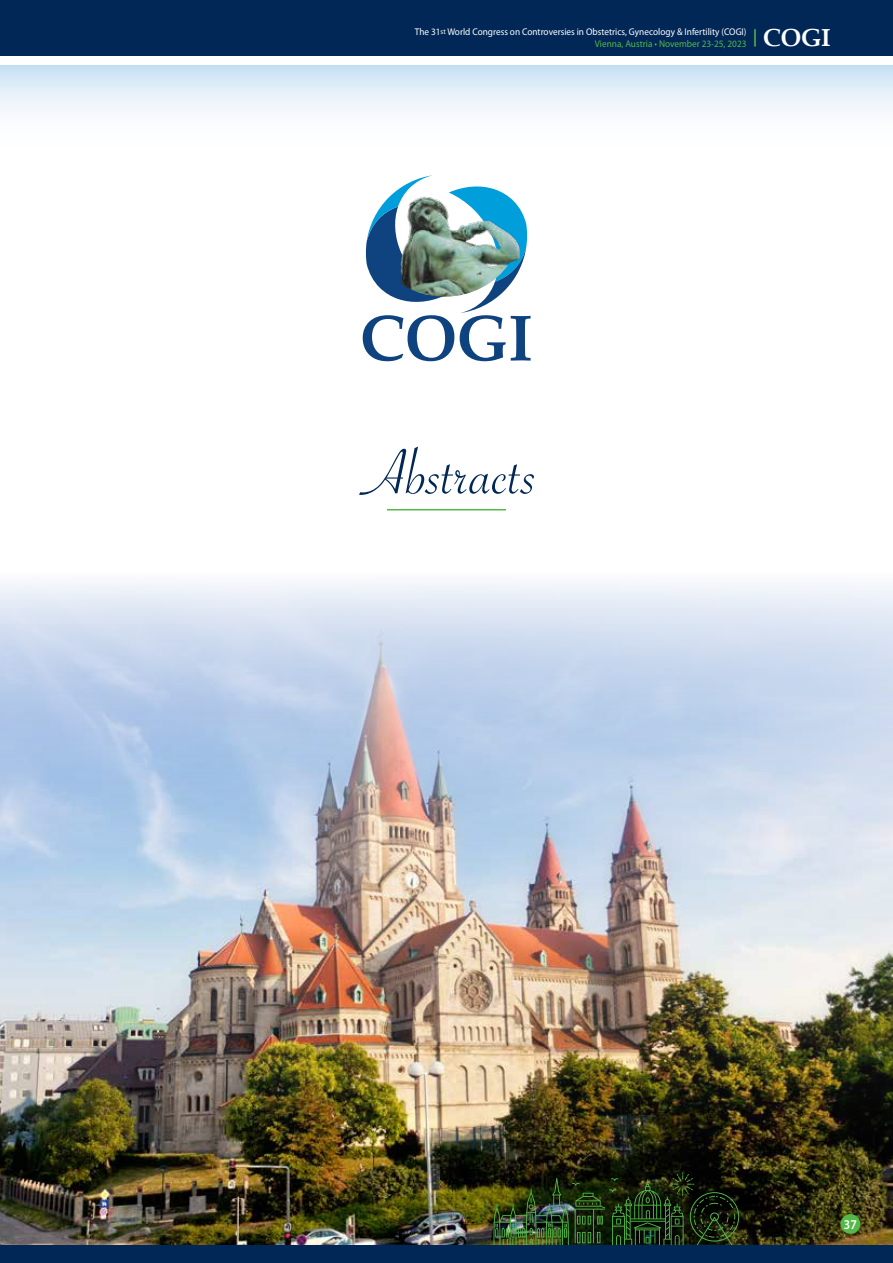
<style>
.page{position:relative;width:893px;height:1263px;background:#fff}
.page>*{position:absolute;margin:0;border:0;box-sizing:border-box;transform-origin:0 0}
.t1{font:700 65.4px "Book Antiqua";color:#0f4380;scale:.95 1}
.t2{font:700 24.6px "Book Antiqua";color:#fff}
.t3{font:600 13.5px "Myriad Pro";color:#fff;scale:.9 1}
.t4{font:9.75px/11.7px "Myriad Pro";color:#fff;text-align:right;scale:.95 1}
.s1{color:#54b948}
</style>
<div class="page">
<svg style="left:0;top:65px;width:893px;height:47px"></svg>
<div style="left:0;top:0;width:893px;height:59px;background:#002756"></div>
<div style="left:0;top:56px;width:893px;height:9px;background:#fff"></div>
<svg style="left:754px;top:29px;width:2px;height:18px"></svg>
<img style="left:0;top:582px;width:893px;height:663px">
<svg style="left:366px;top:175px;width:161px;height:138px"></svg>
<img style="left:367px;top:191px;width:154px;height:106px">
<hr style="left:387px;top:509px;width:119px;height:1px;background:#54b948">
<div style="left:841px;top:1214px;width:19px;height:20px;background:#54b948;border-radius:50%"></div>
<img style="left:493px;top:1172px;width:246px;height:73px">
<div style="left:0;top:1245px;width:893px;height:18px;background:#002756"></div>
<svg style="left:359px;top:446px;width:175px;height:49px"></svg>
<p class="t4" style="left:415px;top:26px;width:351px">The 31<sup>st</sup> World Congress on Controversies in Obstetrics, Gynecology &amp; Infertility (COGI)<br><span class="s1">Vienna, Austria • November 23-25, 2023</span></p>
<h2 class="t2" style="left:763px;top:21px;width:69px">COGI</h2>
<h1 class="t1" style="left:360px;top:294px;width:183px">COGI</h1>
<h3 class="t3" style="left:845px;top:1213px;width:16px">37</h3>
<h3 class="t3" style="left:844px;top:1215px;width:16px">37</h3>
</div>
